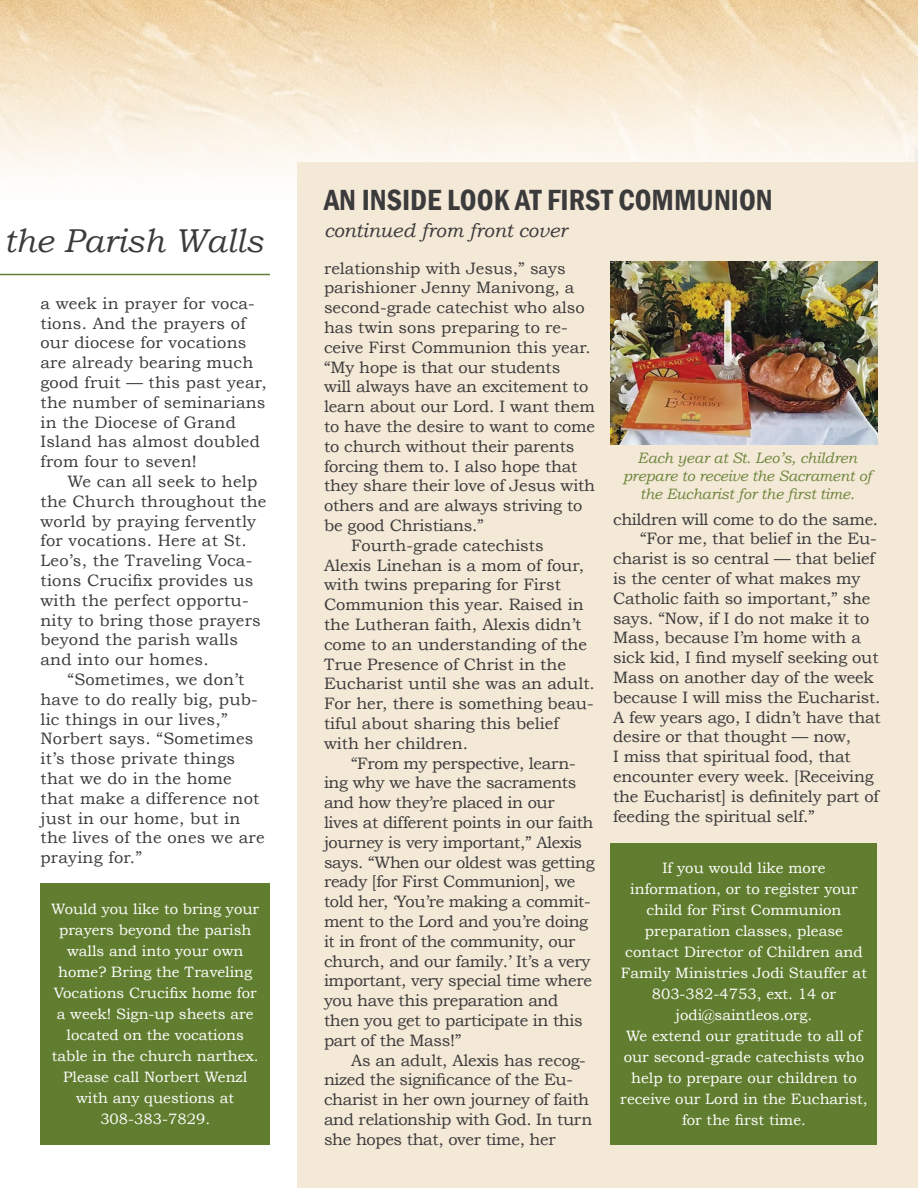
<style>
.page{position:relative;width:918px;height:1188px;background:#fff}
.page>*{position:absolute;margin:0;border:0;box-sizing:border-box;transform-origin:0 0}
.t1{font:italic 33px "Bookman Old Style";color:#3b3b3c}
.t2{font:600 condensed 30px "Franklin Gothic";color:#3b3b3c}
.t3{font:italic 19.5px "Bookman Old Style";color:#3b3b3c}
.BODY{font:16.5px/19.8px "Bookman Old Style";letter-spacing:-.01em;color:#3b3b3c}
.BODY-2{font:16.5px/19.8px "Bookman Old Style";letter-spacing:.015em;color:#3b3b3c}
.BODY-3{font:15px/21px "Bookman Old Style";color:#fff;text-align:center}
.PULL{font:italic 15px/18px "Bookman Old Style";letter-spacing:-.01em;color:#6c853c;text-align:center}
</style>
<div class="page">
<img style="left:0;top:0;width:918px;height:175px">
<div style="left:297px;top:162px;width:621px;height:1026px;background:#f4e8d6"></div>
<hr style="left:0;top:274px;width:270px;height:1px;background:#617d2f">
<div style="left:610px;top:843px;width:268px;height:302px;background:#617d2f"></div>
<img style="left:610px;top:262px;width:267px;height:182px">
<div style="left:40px;top:884px;width:230px;height:261px;background:#617d2f"></div>
<h1 class="t1" style="left:4px;top:222px;width:260px">the Parish Walls</h1>
<p class="BODY-2" style="left:40px;top:293px;width:228px">a week in prayer for voca&shy;tions. And the prayers of our diocese for vocations are already bearing much good fruit — this past year, the number of seminarians in the Diocese of Grand<br>Island has almost doubled from four to seven!</p>
<p class="BODY-2" style="left:40px;top:471px;width:227px;text-indent:27px">We can all seek to help the Church throughout the world by praying fervently for vocations. Here at St.<br>Leo’s, the Traveling Voca&shy;tions Crucifix provides us with the perfect opportu&shy;nity to bring those prayers beyond the parish walls and into our homes.</p>
<p class="BODY-2" style="left:40px;top:669px;width:226px;text-indent:27px">“Sometimes, we don’t have to do really big, pub&shy;lic things in our lives,”<br>Norbert says. “Sometimes it’s those private things that we do in the home that make a difference not just in our home, but in the lives of the ones we are praying for.”</p>
<p class="BODY-3" style="left:51px;top:899px;width:209px">Would you like to bring your prayers beyond the parish walls and into your own home? Bring the Traveling<br>Vocations Crucifix home for a week! Sign-up sheets are located on the vocations table in the church narthex.<br>Please call Norbert Wenzl with any questions at</p>
<p class="BODY-3" style="left:100px;top:1109px;width:111px">308-383-7829.</p>
<p class="t2" style="left:324px;top:180px;width:450px">AN INSIDE LOOK AT FIRST COMMUNION</p>
<p class="t3" style="left:324px;top:219px;width:245px">continued from front cover</p>
<p class="BODY" style="left:324px;top:258px;width:273px">relationship with Jesus,” says parishioner Jenny Manivong, a second-grade catechist who also has twin sons preparing to re&shy;ceive First Communion this year. “My hope is that our students<br>will always have an excitement to learn about our Lord. I want them to have the desire to want to come to church without their parents forcing them to. I also hope that they share their love of Jesus with others and are always striving to be good Christians.”</p>
<p class="BODY" style="left:324px;top:535px;width:272px;text-indent:27px">Fourth-grade catechists<br>Alexis Linehan is a mom of four, with twins preparing for First<br>Communion this year. Raised in the Lutheran faith, Alexis didn’t come to an understanding of the<br>True Presence of Christ in the<br>Eucharist until she was an adult.<br>For her, there is something beau&shy;tiful about sharing this belief with her children.</p>
<p class="BODY" style="left:324px;top:753px;width:272px;text-indent:27px">“From my perspective, learn&shy;ing why we have the sacraments and how they’re placed in our<br>lives at different points in our faith journey is very important,” Alexis says. “When our oldest was getting ready [for First Communion], we told her, ‘You’re making a commit&shy;ment to the Lord and you’re doing it in front of the community, our church, and our family.’ It’s a very important, very special time where you have this preparation and then you get to participate in this part of the Mass!”</p>
<p class="BODY" style="left:324px;top:1050px;width:270px;text-indent:27px">As an adult, Alexis has recog&shy;nized the significance of the Eu&shy;charist in her own journey of faith and relationship with God. In turn she hopes that, over time, her</p>
<p class="PULL" style="left:623px;top:449px;width:250px">Each year at St. Leo’s, children prepare to receive the Sacrament of the Eucharist for the first time.</p>
<p class="BODY" style="left:613px;top:509px;width:267px">children will come to do the same.</p>
<p class="BODY" style="left:613px;top:529px;width:269px;text-indent:27px">“For me, that belief in the Eu&shy;charist is so central — that belief is the center of what makes my<br>Catholic faith so important,” she says. “Now, if I do not make it to<br>Mass, because I’m home with a sick kid, I find myself seeking out<br>Mass on another day of the week because I will miss the Eucharist.<br>A few years ago, I didn’t have that desire or that thought — now,<br>I miss that spiritual food, that encounter every week. [Receiving the Eucharist] is definitely part of feeding the spiritual self.”</p>
<p class="BODY-3" style="left:621px;top:857px;width:248px">If you would like more information, or to register your child for First Communion preparation classes, please contact Director of Children and<br>Family Ministries Jodi Stauffer at<br>803-382-4753, ext. 14 or</p>
<p class="BODY-3" style="left:676px;top:1004px;width:138px">jodi@saintleos.org.</p>
<p class="BODY-3" style="left:620px;top:1025px;width:249px">We extend our gratitude to all of our second-grade catechists who help to prepare our children to receive our Lord in the Eucharist, for the first time.</p>
</div>
